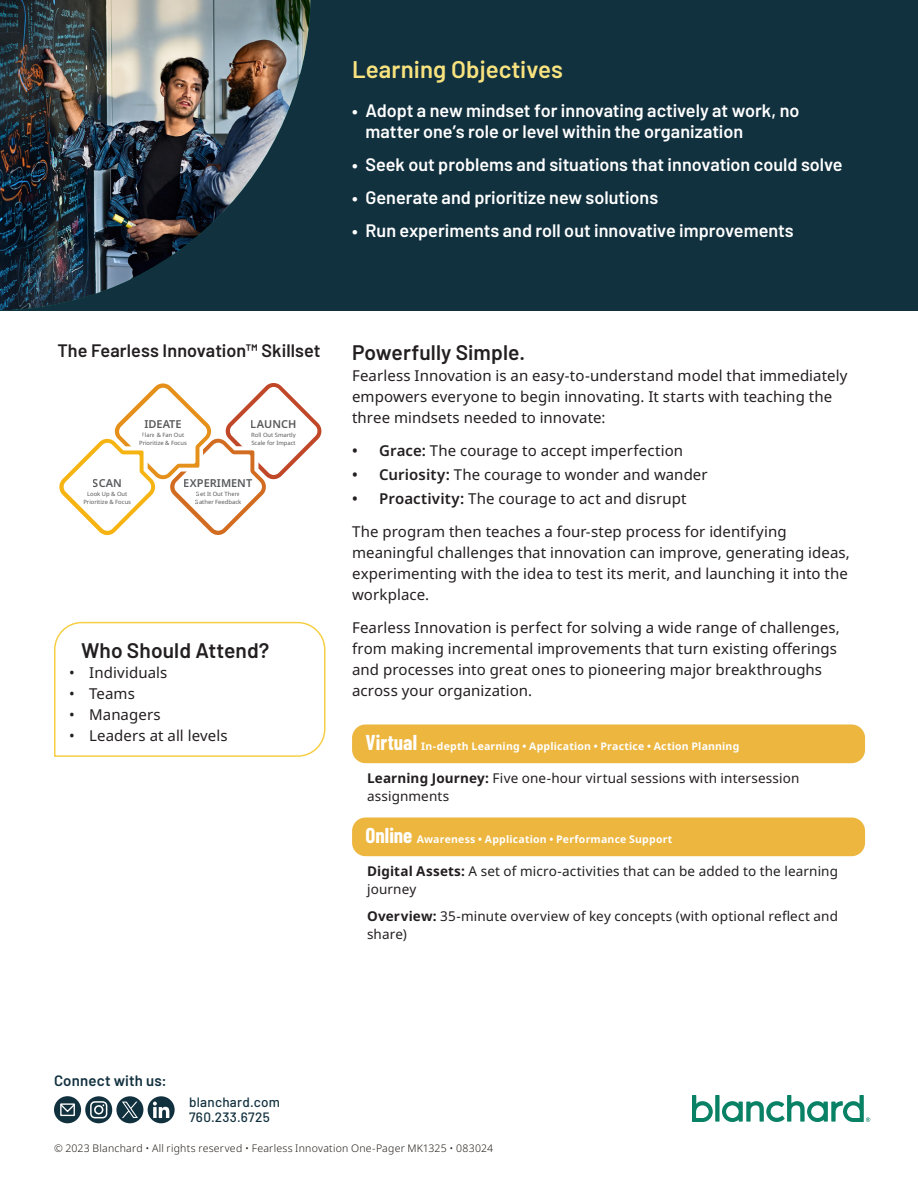
<style>
.page{position:relative;width:918px;height:1188px;background:#fff}
.page>*{position:absolute;margin:0;border:0;box-sizing:border-box;transform-origin:0 0}
.Learning_Objectives{font:600 24px "Barlow";color:#f9e37f}
.Back_Page_Subheads{font:600 21px "Barlow";letter-spacing:.005em;color:#231f20}
.t1{font:600 18px/21px "Barlow";color:#fff}
.Back_Page_Subheads-2{font:600 18px "Barlow";letter-spacing:.005em;color:#231f20}
.Back_Page_Body_Copy{font:15px/21px "Noto Sans";letter-spacing:.005em;color:#231f20}
.t2{font:600 15px "Barlow";letter-spacing:.01em;color:#12313f}
.Table_Copy{font:13.5px/18px "Noto Sans";letter-spacing:.01em;color:#231f20}
.t3{font:500 13.5px/15px "Barlow";letter-spacing:.02em;color:#12313f}
.t4{font:600 10.95px "Noto Sans";color:#58595b}
.Table_Title_Top{font:700 10.5px "Noto Sans";letter-spacing:.02em;color:#fff}
.t5{font:300 10.5px "Noto Sans";letter-spacing:.02em;color:#241e1b}
.t6{font:5.85px/8.2px "Noto Sans";color:#58595b}
.s1{font-weight:600}
.s2{font-family:"Barlow Condensed";font-size:21px}
.s3{font-weight:700}
</style>
<div class="page">
<div style="left:0;top:0;width:918px;height:310px;background:#12313f"></div>
<img style="left:0;top:0;width:310px;height:310px">
<div style="left:352px;top:724px;width:513px;height:39px;background:#ecb63f;border-radius:14px"></div>
<div style="left:352px;top:818px;width:513px;height:38px;background:#ecb63f;border-radius:14px"></div>
<svg style="left:54px;top:621px;width:272px;height:136px"></svg>
<svg style="left:59px;top:383px;width:263px;height:153px"></svg>
<svg style="left:692px;top:1095px;width:21px;height:27px"></svg>
<div style="left:715px;top:1095px;width:5px;height:27px;background:#088165"></div>
<svg style="left:722px;top:1095px;width:148px;height:27px"></svg>
<svg style="left:85px;top:1096px;width:27px;height:27px"></svg>
<div style="left:54px;top:1096px;width:27px;height:27px;background:#12313f;border-radius:50%"></div>
<div style="left:60px;top:1103px;width:15px;height:13px;border:1px solid #fff"></div>
<svg style="left:60px;top:1103px;width:15px;height:10px"></svg>
<div style="left:116px;top:1096px;width:27px;height:27px;background:#12313f;border-radius:50%"></div>
<svg style="left:122px;top:1102px;width:16px;height:16px"></svg>
<div style="left:148px;top:1096px;width:27px;height:27px;background:#12313f;border-radius:50%"></div>
<svg style="left:153px;top:1102px;width:16px;height:16px"></svg>
<p class="Learning_Objectives" style="left:352px;top:51px;width:212px">Learning Objectives</p>
<p class="t1" style="left:366px;top:99px;width:435px;text-indent:-14px">• Adopt a new mindset for innovating actively at work, no matter one’s role or level within the organization</p>
<p class="t1" style="left:352px;top:153px;width:492px">• Seek out problems and situations that innovation could solve</p>
<p class="t1" style="left:352px;top:186px;width:308px">• Generate and prioritize new solutions</p>
<p class="t1" style="left:352px;top:219px;width:443px">• Run experiments and roll out innovative improvements</p>
<p class="Back_Page_Subheads-2" style="left:57px;top:337px;width:265px">The Fearless Innovation™️ Skillset</p>
<p class="t4" style="left:144px;top:418px;width:39px">IDEATE</p>
<p class="t6" style="left:139px;top:430px;width:49px;text-align:center">Flare &amp; Fan Out<br>Prioritize &amp; Focus</p>
<p class="t4" style="left:251px;top:418px;width:47px">LAUNCH</p>
<p class="t6" style="left:251px;top:430px;width:46px">Roll Out Smartly<br>Scale for Impact</p>
<p class="t4" style="left:93px;top:477px;width:31px">SCAN</p>
<p class="t6" style="left:83px;top:490px;width:49px;text-align:center">Look Up &amp; Out<br>Prioritize &amp; Focus</p>
<p class="t4" style="left:184px;top:477px;width:70px">EXPERIMENT</p>
<p class="t6" style="left:195px;top:490px;width:48px">Get It Out There<br>Gather Feedback</p>
<p class="Back_Page_Subheads" style="left:81px;top:635px;width:190px">Who Should Attend?</p>
<p class="Back_Page_Body_Copy" style="left:69px;top:662px;width:100px">• Individuals</p>
<p class="Back_Page_Body_Copy" style="left:69px;top:683px;width:67px">• Teams</p>
<p class="Back_Page_Body_Copy" style="left:69px;top:704px;width:93px">• Managers</p>
<p class="Back_Page_Body_Copy" style="left:69px;top:725px;width:160px">• Leaders at all levels</p>
<p class="Back_Page_Subheads" style="left:352px;top:337px;width:175px">Powerfully Simple.</p>
<p class="Back_Page_Body_Copy" style="left:352px;top:365px;width:497px">Fearless Innovation is an easy-to-understand model that immediately empowers everyone to begin innovating. It starts with teaching the three mindsets needed to innovate:</p>
<p class="Back_Page_Body_Copy" style="left:352px;top:440px;width:333px"><span class="s1">• Grace:</span> The courage to accept imperfection</p>
<p class="Back_Page_Body_Copy" style="left:352px;top:464px;width:357px"><span class="s1">• Curiosity:</span> The courage to wonder and wander</p>
<p class="Back_Page_Body_Copy" style="left:352px;top:488px;width:336px"><span class="s1">• Proactivity:</span> The courage to act and disrupt</p>
<p class="Back_Page_Body_Copy" style="left:352px;top:521px;width:499px">The program then teaches a four-step process for identifying meaningful challenges that innovation can improve, generating ideas, experimenting with the idea to test its merit, and launching it into the workplace.</p>
<p class="Back_Page_Body_Copy" style="left:352px;top:617px;width:489px">Fearless Innovation is perfect for solving a wide range of challenges, from making incremental improvements that turn existing offerings and processes into great ones to pioneering major breakthroughs across your organization.</p>
<p class="Table_Title_Top" style="left:366px;top:740px;width:375px"><span class="s2">Virtual</span> In-depth Learning • Application • Practice • Action Planning</p>
<p class="Table_Copy" style="left:367px;top:769px;width:434px"><span class="s3">Learning Journey:</span> Five one-hour virtual sessions with intersession assignments</p>
<p class="Table_Title_Top" style="left:366px;top:833px;width:308px"><span class="s2">Online</span> Awareness • Application • Performance Support</p>
<p class="Table_Copy" style="left:367px;top:862px;width:472px"><span class="s3">Digital Assets:</span> A set of micro-activities that can be added to the learning journey</p>
<p class="Table_Copy" style="left:367px;top:907px;width:472px"><span class="s3">Overview:</span> 35-minute overview of key concepts (with optional reflect and share)</p>
<p class="t2" style="left:54px;top:1070px;width:114px">Connect with us:</p>
<p class="t3" style="left:189px;top:1094px;width:93px">blanchard.com<br>760.233.6725</p>
<p class="t5" style="left:54px;top:1142px;width:441px">© 2023 Blanchard • All rights reserved • Fearless Innovation One-Pager MK1325 • 083024</p>
</div>
